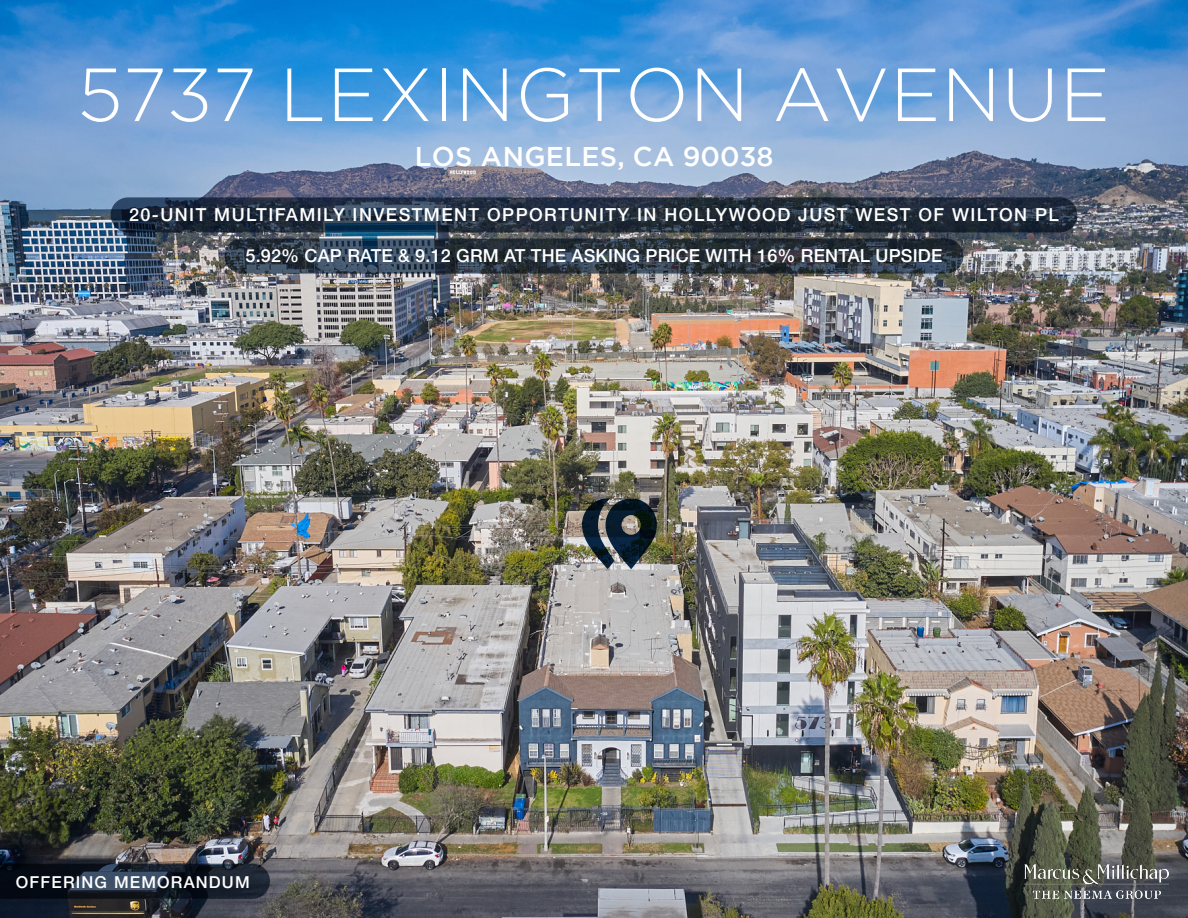
<style>
.page{position:relative;width:1188px;height:918px;background:#fff}
.page>*{position:absolute;margin:0;border:0;box-sizing:border-box;transform-origin:0 0}
.t1{font:300 75px "Gotham";letter-spacing:.015em;color:#fff}
.t2{font:500 27px "Gotham";letter-spacing:.015em;color:#fff}
.t3{font:500 18px "Helvetica Neue LT Std";letter-spacing:.08em;color:#fff}
.t4{font:500 18px "Helvetica Neue LT Std";letter-spacing:.01em;color:#fff}
.t5{font:500 16.5px "Helvetica Neue LT Std";letter-spacing:.07em;color:#fff}
</style>
<div class="page">
<img style="left:0;top:0;width:1188px;height:918px">
<img style="left:1019px;top:853px;width:158px;height:57px">
<svg style="left:0;top:864px;width:270px;height:35px;background:#17202d"></svg>
<img style="left:580px;top:495px;width:79px;height:78px">
<svg style="left:111px;top:197px;width:966px;height:36px;background:#233040"></svg>
<svg style="left:225px;top:238px;width:738px;height:36px;background:#2e3a46"></svg>
<p class="t1" style="left:77px;top:54px;width:1034px">5737 LEXINGTON AVENUE</p>
<p class="t2" style="left:415px;top:141px;width:360px">LOS ANGELES, CA 90038</p>
<p class="t3" style="left:129px;top:204px;width:931px">20-UNIT MULTIFAMILY INVESTMENT OPPORTUNITY IN HOLLYWOOD JUST WEST OF WILTON PL</p>
<p class="t4" style="left:246px;top:245px;width:698px">5.92% CAP RATE &amp; 9.12 GRM AT THE ASKING PRICE WITH 16% RENTAL UPSIDE</p>
<p class="t5" style="left:16px;top:872px;width:235px">OFFERING MEMORANDUM</p>
</div>
